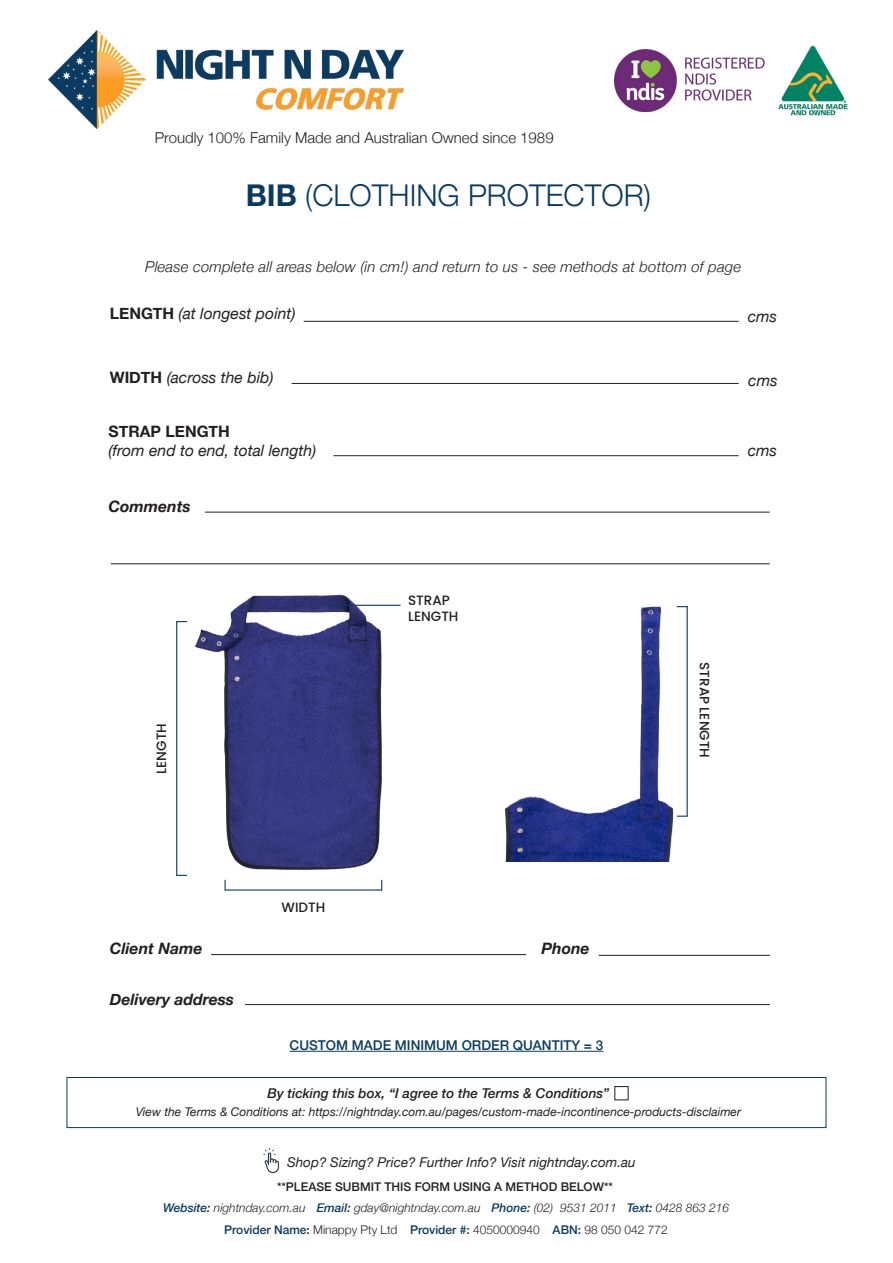
<style>
.page{position:relative;width:893px;height:1263px;background:#fff}
.page>*{position:absolute;margin:0;border:0;box-sizing:border-box;transform-origin:0 0}
.t1{font:300 30px "Helvetica Neue";color:#0a3b5f}
.t2{font:italic 15.75px "Helvetica Neue";color:#231f20}
.t3{font:italic 700 15.75px "Helvetica Neue";color:#231f20}
.t4{font:700 15.75px "Helvetica Neue";color:#231f20}
.t5{font:italic 300 15px "Helvetica Neue";letter-spacing:.01em;color:#231f20}
.t6{font:300 15px "Helvetica Neue";color:#231f20}
.t7{font:italic 13.5px "Helvetica Neue";color:#231f20}
.t8{font:italic 500 13.5px "Helvetica Neue";color:#231f20}
.t9{font:500 13.5px/16.2px "Poppins";color:#231f20}
.t10{font:500 13.5px "Helvetica Neue";color:#0a3b5f}
.t11{font:italic 300 12px/20.4px "Helvetica Neue";color:#231f20;text-align:center}
.t12{font:italic 12px "Helvetica Neue";color:#231f20}
.t13{font:300 12px "Helvetica Neue";color:#231f20}
.s1{font-weight:700}
.s2{font-weight:700;font-style:normal}
.s3{font-weight:500;font-style:normal}
.s4{font-weight:500;color:#0a3b5f}
.s5{font-weight:500}
</style>
<div class="page">
<hr style="left:304px;top:321px;width:435px;height:1px;background:#231f20">
<hr style="left:292px;top:383px;width:447px;height:1px;background:#231f20">
<hr style="left:333px;top:455px;width:406px;height:1px;background:#231f20">
<hr style="left:211px;top:954px;width:315px;height:1px;background:#231f20">
<hr style="left:599px;top:955px;width:171px;height:1px;background:#231f20">
<hr style="left:245px;top:1004px;width:525px;height:1px;background:#231f20">
<hr style="left:205px;top:512px;width:565px;height:1px;background:#231f20">
<hr style="left:111px;top:563px;width:659px;height:1px;background:#231f20">
<img style="left:177px;top:594px;width:224px;height:280px">
<hr style="left:328px;top:605px;width:73px;height:1px;background:#0a3b5f">
<hr style="left:176px;top:622px;width:1px;height:254px;background:#0a3b5f">
<hr style="left:225px;top:889px;width:157px;height:1px;background:#0a3b5f">
<img style="left:504px;top:606px;width:183px;height:255px">
<hr style="left:687px;top:606px;width:1px;height:210px;background:#0a3b5f">
<img style="left:614px;top:49px;width:151px;height:63px">
<img style="left:778px;top:45px;width:70px;height:71px">
<img style="left:49px;top:31px;width:355px;height:97px">
<hr style="left:290px;top:1051px;width:313px;height:1px;background:#0a3b5f">
<div style="left:67px;top:1077px;width:759px;height:51px;background:#fff;border:1px solid #0a3b5f"></div>
<img style="left:263px;top:1148px;width:17px;height:26px">
<div style="left:614px;top:1086px;width:14px;height:14px;border:1px solid #231f20"></div>
<p class="t6" style="left:155px;top:128px;width:400px">Proudly 100% Family Made and Australian Owned since 1989</p>
<h1 class="t1" style="left:246px;top:177px;width:407px"><span class="s1">BIB</span> (CLOTHING PROTECTOR)</h1>
<p class="t5" style="left:145px;top:258px;width:598px">Please complete all areas below (in cm!) and return to us - see methods at bottom of page</p>
<h2 class="t2" style="left:110px;top:304px;width:187px"><span class="s2">LENGTH</span> (at longest point)</h2>
<h2 class="t2" style="left:748px;top:307px;width:31px">cms</h2>
<h2 class="t2" style="left:110px;top:368px;width:165px"><span class="s2">WIDTH</span> (across the bib)</h2>
<h2 class="t2" style="left:748px;top:371px;width:31px">cms</h2>
<h2 class="t4" style="left:109px;top:422px;width:123px">STRAP LENGTH</h2>
<h2 class="t2" style="left:109px;top:441px;width:209px">(from end to end, total length)</h2>
<h2 class="t2" style="left:748px;top:441px;width:31px">cms</h2>
<h2 class="t3" style="left:109px;top:497px;width:84px">Comments</h2>
<p class="t9" style="left:153px;top:774px;width:52px;rotate:-90deg">LENGTH</p>
<p class="t9" style="left:408px;top:592px;width:52px">STRAP<br>LENGTH</p>
<p class="t9" style="left:282px;top:899px;width:45px">WIDTH</p>
<h2 class="t3" style="left:110px;top:939px;width:94px">Client Name</h2>
<h2 class="t3" style="left:542px;top:939px;width:50px">Phone</h2>
<h2 class="t3" style="left:110px;top:989px;width:126px">Delivery address</h2>
<p class="t9" style="left:713px;top:662px;width:97px;rotate:90deg">STRAP LENGTH</p>
<p class="t10" style="left:290px;top:1037px;width:315px">CUSTOM MADE MINIMUM ORDER QUANTITY = 3</p>
<p class="t8" style="left:268px;top:1085px;width:343px">By ticking this box, “I agree to the Terms &amp; Conditions”</p>
<p class="t12" style="left:136px;top:1104px;width:607px">View the Terms &amp; Conditions at: https://nightnday.com.au/pages/custom-made-incontinence-products-disclaimer</p>
<p class="t7" style="left:287px;top:1154px;width:350px">Shop? Sizing? Price? Further Info? Visit nightnday.com.au</p>
<p class="t11" style="left:163px;top:1177px;width:567px"><span class="s3">**PLEASE SUBMIT THIS FORM USING A METHOD BELOW**<br></span><span class="s4">Website</span><span class="s5">:</span> nightnday.com.au <span class="s4">Email</span><span class="s5">:</span> gday@nightnday.com.au <span class="s4">Phone:</span> (02) 9531 2011 <span class="s4">Text</span><span class="s5">:</span> 0428 863 216</p>
<p class="t13" style="left:224px;top:1222px;width:445px"><span class="s4">Provider Name</span><span class="s5">:</span> Minappy Pty Ltd <span class="s4">Provider #:</span> 4050000940 <span class="s4">ABN:</span> 98 050 042 772</p>
</div>
